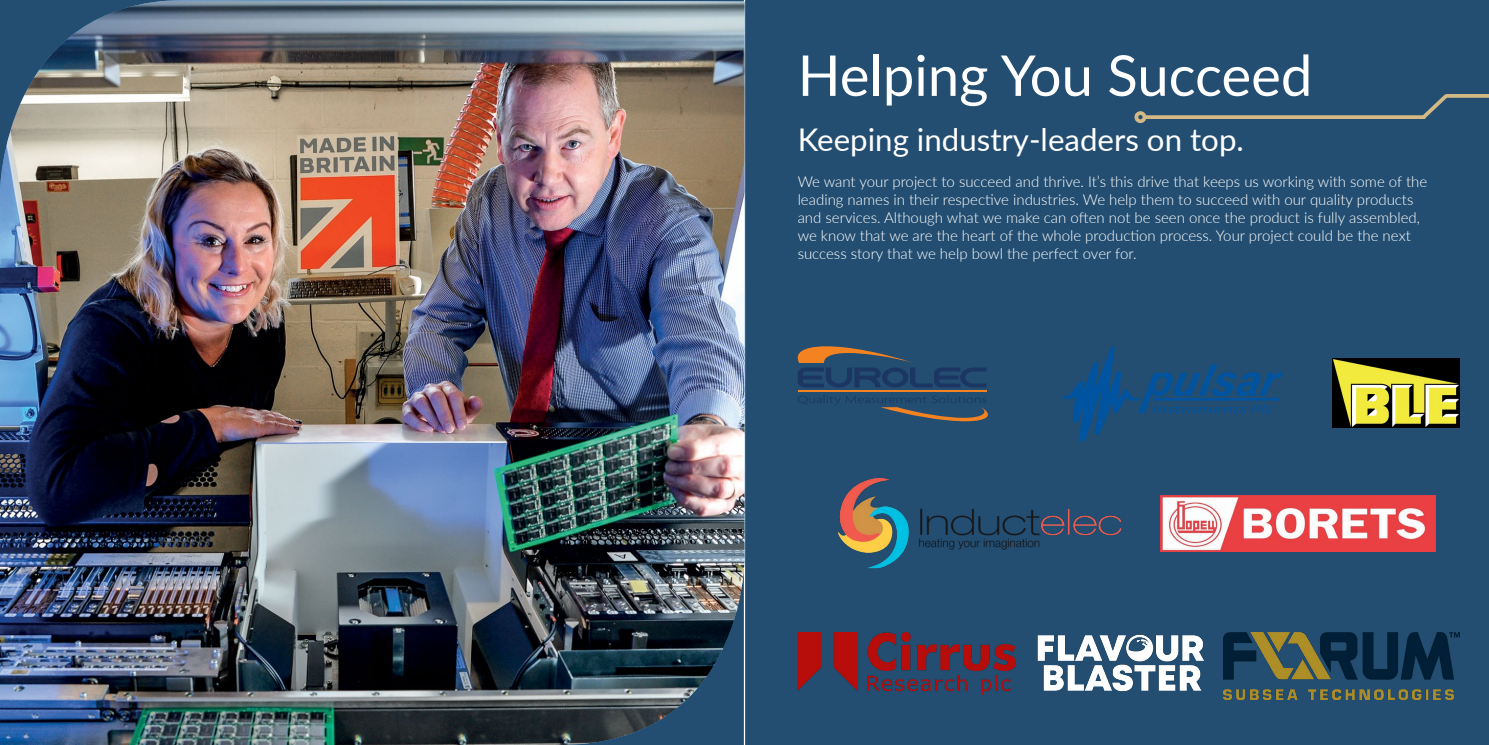
<style>
.page{position:relative;width:1489px;height:745px;background:#fff}
.page>*{position:absolute;margin:0;border:0;box-sizing:border-box;transform-origin:0 0}
.t1{font:56.25px "Lato";color:#fff}
.t2{font:31.25px "Lato";color:#fff}
.t3{font:300 15px/18px "Lato";color:#fff}
</style>
<div class="page">
<div style="left:744px;top:0;width:744px;height:744px;background:#234e71"></div>
<img style="left:1332px;top:358px;width:126px;height:69px">
<svg style="left:797px;top:346px;width:189px;height:41px;background:#344d66"></svg>
<hr style="left:797px;top:390px;width:189px;height:2px;background:#f58220">
<svg style="left:797px;top:394px;width:190px;height:27px;background:#325069"></svg>
<svg style="left:1062px;top:346px;width:221px;height:95px;background:#1b4f7b"></svg>
<img style="left:838px;top:478px;width:283px;height:90px">
<img style="left:1222px;top:632px;width:236px;height:66px">
<img style="left:0;top:1px;width:744px;height:743px">
<div style="left:1134px;top:111px;width:12px;height:12px;border:4px solid #d4b985;border-radius:50%"></div>
<svg style="left:1143px;top:115px;width:274px;height:4px"></svg>
<svg style="left:1417px;top:90px;width:34px;height:32px"></svg>
<svg style="left:1445px;top:94px;width:43px;height:4px"></svg>
<img style="left:1026px;top:632px;width:180px;height:61px">
<img style="left:797px;top:632px;width:218px;height:61px">
<h1 class="t1" style="left:797px;top:35px;width:516px">Helping You Succeed</h1>
<h2 class="t2" style="left:797px;top:117px;width:447px">Keeping industry-leaders on top.</h2>
<p class="t3" style="left:797px;top:172px;width:631px">We want your project to succeed and thrive. It’s this drive that keeps us working with some of the leading names in their respective industries. We help them to succeed with our quality products and services. Although what we make can often not be seen once the product is fully assembled, we know that we are the heart of the whole production process. Your project could be the next success story that we help bowl the perfect over for.</p>
</div>
